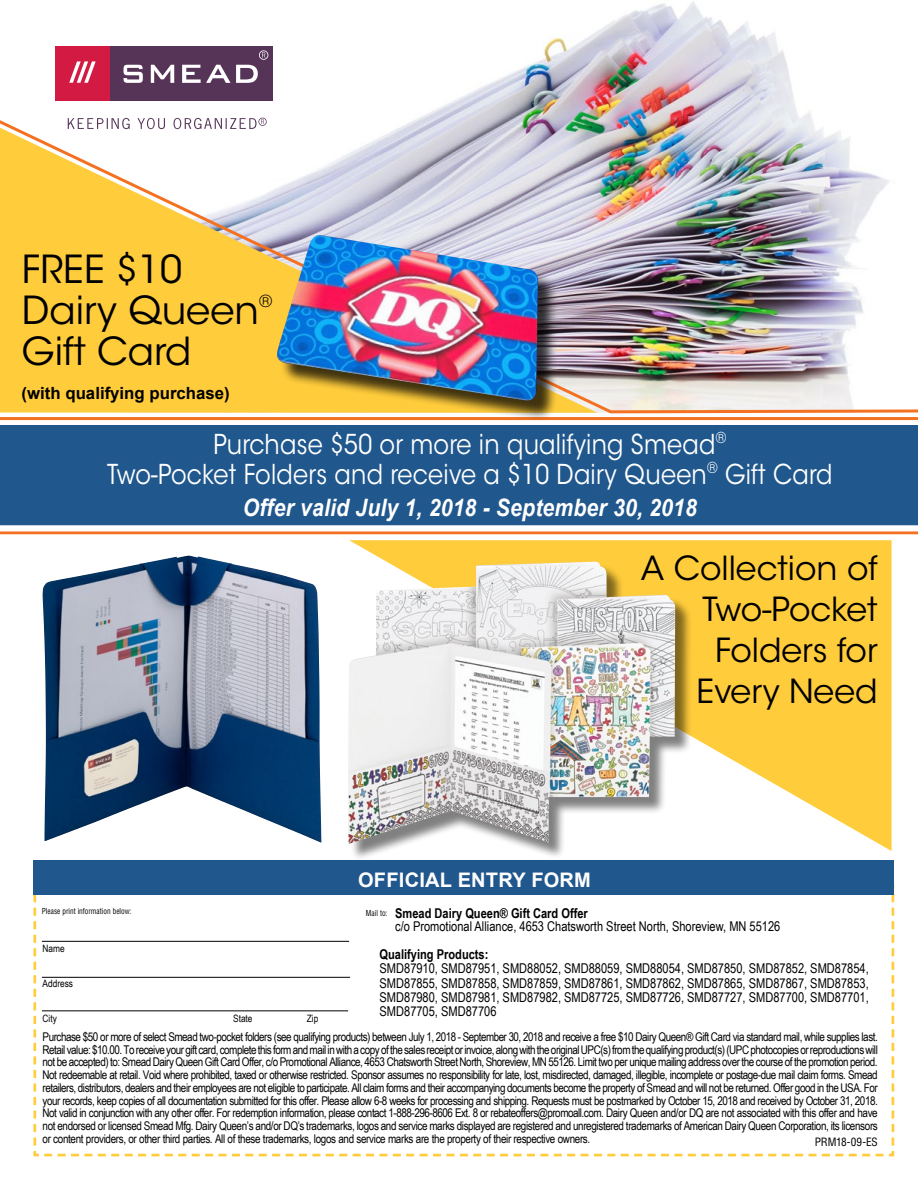
<style>
.page{position:relative;width:918px;height:1188px;background:#fff}
.page>*{position:absolute;margin:0;border:0;box-sizing:border-box;transform-origin:0 0}
.t1{font:38.4px/41.1px "ITC Avant Garde Std";color:#000}
.t2{font:33px/41.1px "ITC Avant Garde Std";color:#000;text-align:right}
.t3{font:27.3px/30px "ITC Avant Garde Std";letter-spacing:.01em;color:#fff;text-align:center;scale:.88 1}
.t4{font:italic 700 24px "Arial";letter-spacing:.01em;color:#fff;scale:.88 1}
.t5{font:700 20.1px "Arial";letter-spacing:.01em;color:#fff}
.t6{font:700 16.8px "Arial";color:#000}
.t7{font:16.5px "ITC Avant Garde Std";color:#000}
.t8{font:13.5px/14.2px "Arial Narrow";color:#000}
.t9{font:700 13.5px "Arial Narrow";color:#000}
.t10{font:12px/12.8px "Arial Narrow";letter-spacing:-.03em;color:#000;text-align:justify}
.t11{font:condensed 11.25px "Helvetica LT Std";letter-spacing:-.005em;color:#000}
.t12{font:10.2px "Arial Narrow";color:#000}
.t13{font:condensed 8.1px "Helvetica LT Std";color:#000;scale:.9 1}
.s1{font-weight:700}
</style>
<div class="page">
<img style="left:446px;top:1px;width:349px;height:104px">
<div style="left:0;top:425px;width:918px;height:102px;background:#20578d"></div>
<div style="left:55px;top:46px;width:55px;height:54px;background:#d31a43"></div>
<svg style="left:69px;top:61px;width:27px;height:22px"></svg>
<div style="left:110px;top:46px;width:163px;height:54px;background:#563458"></div>
<svg style="left:124px;top:65px;width:19px;height:18px"></svg>
<svg style="left:151px;top:65px;width:23px;height:18px"></svg>
<svg style="left:182px;top:50px;width:86px;height:33px"></svg>
<img style="left:0;top:105px;width:918px;height:309px">
<hr style="left:0;top:417px;width:918px;height:3px;background:#f37121">
<hr style="left:0;top:531px;width:918px;height:3px;background:#f37121">
<div style="left:0;top:525px;width:918px;height:6px;background:#fff"></div>
<div style="left:280px;top:238px;width:279px;height:184px;background:#000;opacity:.75"></div>
<img style="left:274px;top:235px;width:264px;height:167px">
<svg style="left:33px;top:883px;width:862px;height:274px"></svg>
<div style="left:33px;top:861px;width:861px;height:34px;background:#20578d"></div>
<hr style="left:42px;top:941px;width:307px;height:1px;background:#000">
<hr style="left:42px;top:1010px;width:306px;height:1px;background:#000">
<hr style="left:42px;top:977px;width:308px;height:1px;background:#000">
<svg style="left:349px;top:540px;width:543px;height:311px;fill:#ffcc3b"></svg>
<img style="left:43px;top:556px;width:278px;height:287px">
<div style="left:351px;top:564px;width:342px;height:297px;background:#000;opacity:.5"></div>
<img style="left:348px;top:562px;width:327px;height:282px">
<h1 class="t1" style="left:22px;top:249px;width:239px">FREE $10<br>Dairy Queen</h1>
<h3 class="t7" style="left:259px;top:291px;width:15px">®</h3>
<h1 class="t1" style="left:22px;top:331px;width:171px">Gift Card</h1>
<h3 class="t6" style="left:22px;top:382px;width:210px">(with qualifying purchase)</h3>
<h3 class="t3" style="left:107px;top:429px;width:826px">Purchase $50 or more in qualifying Smead<sup>®<br></sup>Two-Pocket Folders and receive a $10 Dairy Queen<sup>®</sup> Gift Card</h3>
<h3 class="t4" style="left:243px;top:491px;width:517px">Offer valid July 1, 2018 - September 30, 2018</h3>
<h2 class="t2" style="left:641px;top:548px;width:238px">A Collection of<br>Two-Pocket<br>Folders for<br>Every Need</h2>
<h3 class="t5" style="left:358px;top:866px;width:234px">OFFICIAL ENTRY FORM</h3>
<p class="t13" style="left:42px;top:906px;width:101px">Please print information below:</p>
<p class="t8" style="left:395px;top:906px;width:387px;line-height:12.9px;text-indent:-29px"><sup>Mail</sup> <sup>to:</sup> <span class="s1">Smead Dairy Queen® Gift Card Offer<br></span>c/o Promotional Alliance, 4653 Chatsworth Street North, Shoreview, MN 55126</p>
<p class="t9" style="left:380px;top:944px;width:110px">Qualifying Products:</p>
<p class="t8" style="left:380px;top:961px;width:491px;text-align:justify">SMD87910, SMD87951, SMD88052, SMD88059, SMD88054, SMD87850, SMD87852, SMD87854, SMD87855, SMD87858, SMD87859, SMD87861, SMD87862, SMD87865, SMD87867, SMD87853, SMD87980, SMD87981, SMD87982, SMD87725, SMD87726, SMD87727, SMD87700, SMD87701, SMD87705, SMD87706</p>
<p class="t12" style="left:43px;top:941px;width:24px">Name</p>
<p class="t12" style="left:43px;top:976px;width:32px">Address</p>
<p class="t12" style="left:43px;top:1011px;width:16px">City</p>
<p class="t12" style="left:233px;top:1011px;width:21px">State</p>
<p class="t12" style="left:307px;top:1011px;width:13px">Zip</p>
<p class="t10" style="left:43px;top:1030px;width:837px">Purchase $50 or more of select Smead two-pocket folders (see qualifying products) between July 1, 2018 - September 30, 2018 and receive a free $10 Dairy Queen® Gift Card via standard mail, while supplies last.<br>Retail value: $10.00. To receive your gift card, complete this form and mail in with a copy of the sales receipt or invoice, along with the original UPC(s) from the qualifying product(s) (UPC photocopies or reproductions will not be accepted) to: Smead Dairy Queen Gift Card Offer, c/o Promotional Alliance, 4653 Chatsworth Street North, Shoreview, MN 55126. Limit two per unique mailing address over the course of the promotion period.<br>Not redeemable at retail. Void where prohibited, taxed or otherwise restricted. Sponsor assumes no responsibility for late, lost, misdirected, damaged, illegible, incomplete or postage-due mail claim forms. Smead retailers, distributors, dealers and their employees are not eligible to participate. All claim forms and their accompanying documents become the property of Smead and will not be returned. Offer good in the USA. For your records, keep copies of all documentation submitted for this offer. Please allow 6-8 weeks for processing and shipping. Requests must be postmarked by October 15, 2018 and received by October 31, 2018.<br>Not valid in conjunction with any other offer. For redemption information, please contact 1-888-296-8606 Ext. 8 or rebateoffers@promoall.com. Dairy Queen and/or DQ are not associated with this offer and have not endorsed or licensed Smead Mfg. Dairy Queen’s and/or DQ’s trademarks, logos and service marks displayed are registered and unregistered trademarks of American Dairy Queen Corporation, its licensors or content providers, or other third parties. All of these trademarks, logos and service marks are the property of their respective owners.</p>
<p class="t11" style="left:815px;top:1135px;width:65px">PRM18-09-ES</p>
</div>
